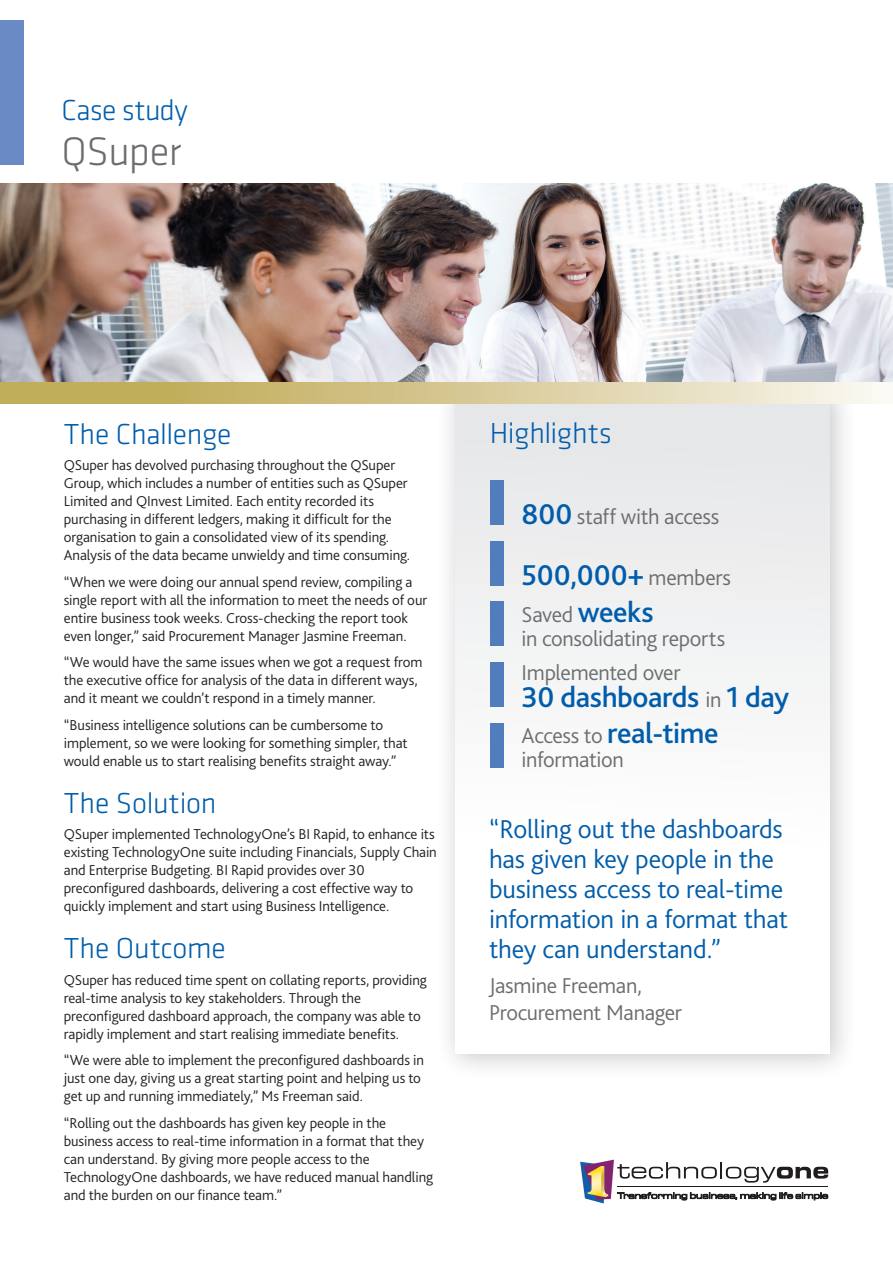
<style>
.page{position:relative;width:893px;height:1263px;background:#fff}
.page>*{position:absolute;margin:0;border:0;box-sizing:border-box;transform-origin:0 0}
.Heading_2_Grey{font:300 41.25px "Klavika";letter-spacing:-.015em;color:#6c6d70}
.Subheading_Blue{font:300 30px "Klavika";letter-spacing:-.01em;color:#015dab}
.Body_Black{font:500 30px "Bliss 2";letter-spacing:-.015em;color:#015dab}
.t1{font:300 27px/30px "Bliss 2";letter-spacing:-.005em;color:#015dab}
.Body_Black-2{font:300 22.5px/24px "Bliss 2";letter-spacing:-.015em;color:#6c6d70}
.Quoter{font:300 22.5px/27px "Bliss 2";letter-spacing:-.015em;color:#6c6d70}
.CS_Number{font:300 22.5px "Bliss 2";letter-spacing:-.015em;color:#6c6d70}
.Body_Black-3{font:300 15px/18px "Bliss 2";letter-spacing:-.005em;color:#231f20}
.s1{font-weight:500;font-size:30px;color:#015dab}
.s2{font-weight:300;font-size:22.5px;color:#6c6d70}
</style>
<div class="page">
<div style="left:435px;top:372px;width:423px;height:709px;background:#231f20;opacity:.25"></div>
<div style="left:455px;top:392px;width:374px;height:661px;background:linear-gradient(to bottom,#e6e7e9,#fff)"></div>
<img style="left:0;top:184px;width:893px;height:199px">
<svg style="left:580px;top:1159px;width:248px;height:44px"></svg>
<svg style="left:0;top:383px;width:882px;height:21px;background:#d7c995"></svg>
<div style="left:0;top:20px;width:23px;height:145px;background:#6a8ac5"></div>
<div style="left:490px;top:480px;width:14px;height:44px;background:#517dbd"></div>
<div style="left:490px;top:541px;width:14px;height:44px;background:#517dbd"></div>
<div style="left:490px;top:602px;width:14px;height:44px;background:#517dbd"></div>
<div style="left:490px;top:723px;width:14px;height:44px;background:#517dbd"></div>
<div style="left:490px;top:662px;width:14px;height:45px;background:#517dbd"></div>
<p class="Subheading_Blue" style="left:62px;top:92px;width:128px">Case study</p>
<p class="Heading_2_Grey" style="left:62px;top:126px;width:121px">QSuper</p>
<p class="Subheading_Blue" style="left:64px;top:415px;width:169px">The Challenge</p>
<p class="Body_Black-3" style="left:64px;top:456px;width:348px">QSuper has devolved purchasing throughout the QSuper Group, which includes a number of entities such as QSuper Limited and QInvest Limited. Each entity recorded its purchasing in different ledgers, making it difficult for the organisation to gain a consolidated view of its spending.<br>Analysis of the data became unwieldy and time consuming.</p>
<p class="Body_Black-3" style="left:64px;top:572px;width:365px">“When we were doing our annual spend review, compiling a single report with all the information to meet the needs of our entire business took weeks. Cross-checking the report took even longer,” said Procurement Manager Jasmine Freeman.</p>
<p class="Body_Black-3" style="left:64px;top:653px;width:360px">“We would have the same issues when we got a request from the executive office for analysis of the data in different ways, and it meant we couldn’t respond in a timely manner.</p>
<p class="Body_Black-3" style="left:64px;top:715px;width:345px">“Business intelligence solutions can be cumbersome to implement, so we were looking for something simpler, that would enable us to start realising benefits straight away.”</p>
<p class="Subheading_Blue" style="left:64px;top:784px;width:154px">The Solution</p>
<p class="Body_Black-3" style="left:64px;top:825px;width:375px">QSuper implemented TechnologyOne’s BI Rapid, to enhance its existing TechnologyOne suite including Financials, Supply Chain and Enterprise Budgeting. BI Rapid provides over 30 preconfigured dashboards, delivering a cost effective way to quickly implement and start using Business Intelligence.</p>
<p class="Subheading_Blue" style="left:64px;top:930px;width:163px">The Outcome</p>
<p class="Body_Black-3" style="left:64px;top:970px;width:365px">QSuper has reduced time spent on collating reports, providing real-time analysis to key stakeholders. Through the preconfigured dashboard approach, the company was able to rapidly implement and start realising immediate benefits.</p>
<p class="Body_Black-3" style="left:64px;top:1051px;width:362px">“We were able to implement the preconfigured dashboards in just one day, giving us a great starting point and helping us to get up and running immediately,” Ms Freeman said.</p>
<p class="Body_Black-3" style="left:64px;top:1113px;width:371px">“Rolling out the dashboards has given key people in the business access to real-time information in a format that they can understand. By giving more people access to the TechnologyOne dashboards, we have reduced manual handling and the burden on our finance team.”</p>
<p class="Subheading_Blue" style="left:490px;top:415px;width:124px">Highlights</p>
<p class="CS_Number" style="left:522px;top:503px;width:199px"><span class="s1">800</span> staff with access</p>
<p class="Body_Black" style="left:522px;top:556px;width:211px">500,000+ <span class="s2">members</span></p>
<p class="Body_Black-2" style="left:522px;top:602px;width:205px">Saved <span class="s1">weeks<br></span>in consolidating reports</p>
<p class="Body_Black-2" style="left:522px;top:660px;width:161px">Implemented over</p>
<p class="Body_Black" style="left:522px;top:678px;width:269px">30 dashboards <span class="s2">in</span> 1 day</p>
<p class="Body_Black" style="left:522px;top:715px;width:199px"><span class="s2">Access to</span> real-time</p>
<p class="Body_Black-2" style="left:522px;top:747px;width:104px">information</p>
<p class="t1" style="left:489px;top:813px;width:301px">“Rolling out the dashboards has given key people in the business access to real-time information in a format that they can understand.”</p>
<p class="Quoter" style="left:489px;top:972px;width:195px">Jasmine Freeman,<br>Procurement Manager</p>
</div>
